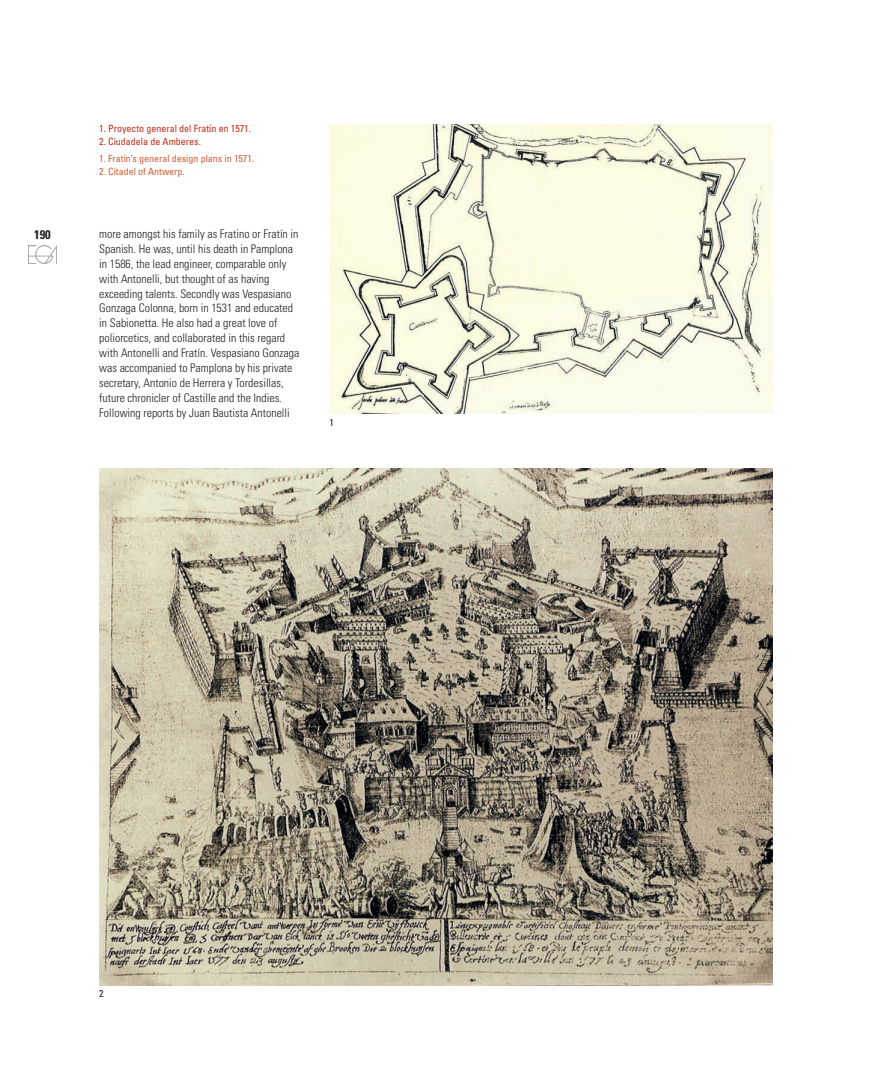
<style>
.page{position:relative;width:872px;height:1085px;background:#fff}
.page>*{position:absolute;margin:0;border:0;box-sizing:border-box;transform-origin:0 0}
.t1{font:700 condensed 12.5px "Univers";color:#231f20}
.P__rrafo_de_lista1{font:300 condensed 11.88px/14.9px "Univers";color:#231f20}
.t2{font:condensed 10px "Univers";color:#c02d19}
.t3{font:condensed 10px "Univers";color:#d26038}
.PIES_DE_FOTO_INGLES{font:condensed 10px "Univers";color:#231f20}
</style>
<div class="page">
<img style="left:29px;top:246px;width:27px;height:17px">
<img style="left:330px;top:124px;width:442px;height:290px">
<img style="left:99px;top:468px;width:673px;height:517px">
<p class="t1" style="left:34px;top:226px;width:18px">190</p>
<p class="t2" style="left:99px;top:122px;width:153px">1. Proyecto general del Fratín en 1571.</p>
<p class="t2" style="left:99px;top:135px;width:103px">2. Ciudadela de Amberes.</p>
<p class="t3" style="left:99px;top:152px;width:156px">1. Fratín’s general design plans in 1571.</p>
<p class="t3" style="left:99px;top:165px;width:87px">2. Citadel of Antwerp.</p>
<p class="P__rrafo_de_lista1" style="left:99px;top:226px;width:201px">more amongst his family as Fratino or Fratín in Spanish. He was, until his death in Pamplona in 1586, the lead engineer, comparable only with Antonelli, but thought of as having exceeding talents. Secondly was Vespasiano Gonzaga Colonna, born in 1531 and educated in Sabionetta. He also had a great love of poliorcetics, and collaborated in this regard with Antonelli and Fratín. Vespasiano Gonzaga was accompanied to Pamplona by his private secretary, Antonio de Herrera y Tordesillas, future chronicler of Castille and the Indies.</p>
<p class="P__rrafo_de_lista1" style="left:99px;top:405px;width:192px">Following reports by Juan Bautista Antonelli</p>
<p class="PIES_DE_FOTO_INGLES" style="left:330px;top:416px;width:6px">1</p>
<p class="PIES_DE_FOTO_INGLES" style="left:99px;top:987px;width:6px">2</p>
</div>
